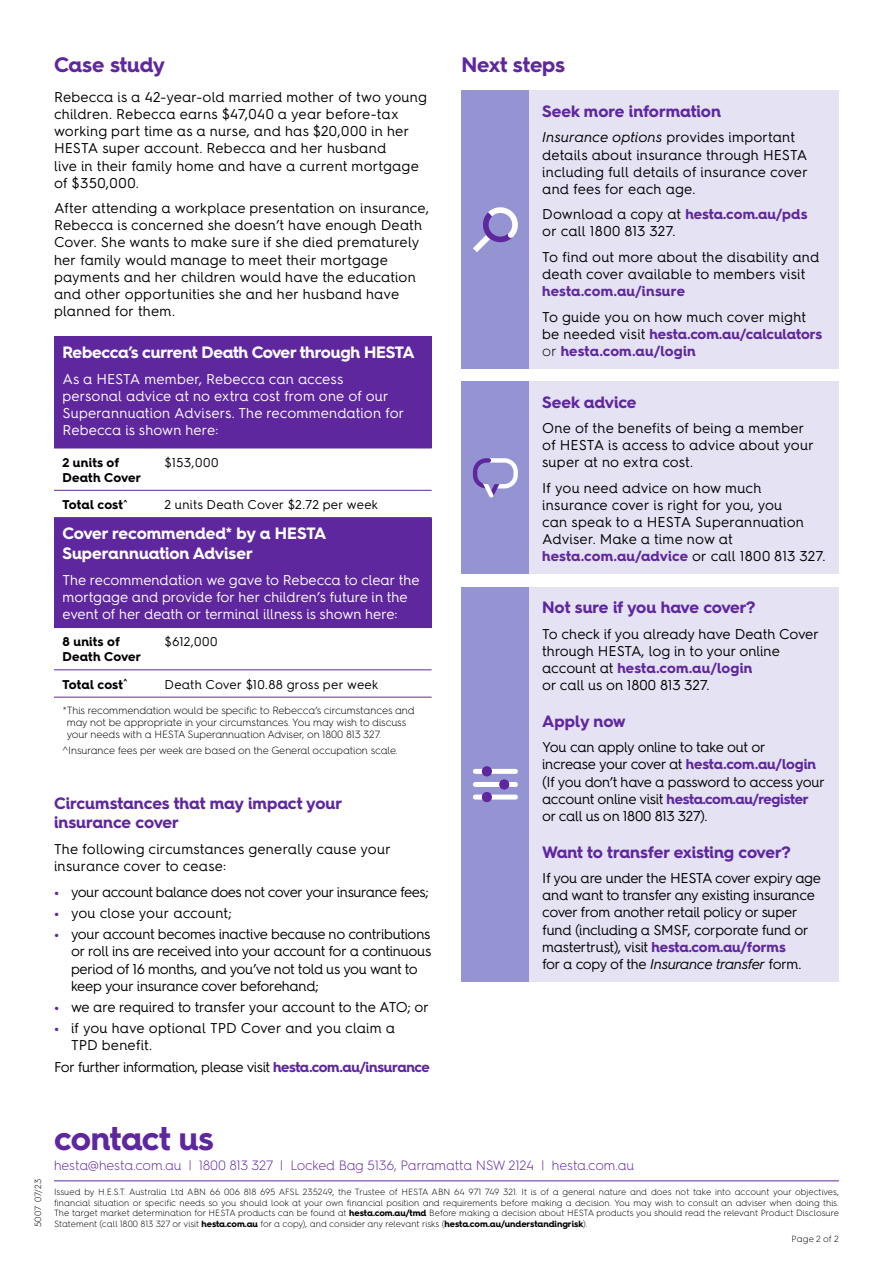
<style>
.page{position:relative;width:893px;height:1263px;background:#fff}
.page>*{position:absolute;margin:0;border:0;box-sizing:border-box;transform-origin:0 0}
.t1{font:700 33px "Hurme Geometric Sans 4";letter-spacing:-.015em;color:#5f279e}
.t2{font:700 21px "Hurme Geometric Sans 4";letter-spacing:-.01em;color:#5f279e}
.t3{font:700 16.5px/19.8px "Hurme Geometric Sans 4";letter-spacing:-.005em;color:#5f279e}
.t4{font:700 16.5px/19.8px "Hurme Geometric Sans 4";letter-spacing:-.015em;color:#fff}
.t5{font:14.25px/17.1px "Hurme Geometric Sans 4";letter-spacing:-.005em;color:#000}
.t6{font:14.25px/17.1px "Hurme Geometric Sans 4";letter-spacing:-.005em;color:#fff}
.t7{font:14.25px/17.1px "Hurme Geometric Sans 4";letter-spacing:-.03em;color:#000}
.t8{font:14.25px "Hurme Geometric Sans 4";letter-spacing:-.04em;color:#000}
.t9{font:700 14.25px "Hurme Geometric Sans 4";letter-spacing:.015em;color:#5f279e}
.t10{font:300 13.5px "Hurme Geometric Sans 4";letter-spacing:-.01em;color:#5f279e}
.t11{font:12.75px "Hurme Geometric Sans 4";letter-spacing:.015em;color:#000}
.t12{font:700 12.75px/15px "Hurme Geometric Sans 4";letter-spacing:.015em;color:#000}
.t13{font:300 10.5px/12px "Hurme Geometric Sans 4";letter-spacing:-.01em;color:#000}
.t14{font:300 9px/10.5px "Hurme Geometric Sans 4";color:#000;text-align:justify}
.s1{font-weight:700;color:#5f279e}
.s2{font-style:italic}
.s3{font-weight:300}
.s4{font-weight:700}
</style>
<div class="page">
<hr style="left:54px;top:1180px;width:785px;height:1px;background:#5f279e">
<div style="left:54px;top:336px;width:378px;height:112px;background:#5f279e"></div>
<div style="left:54px;top:518px;width:378px;height:109px;background:#5f279e"></div>
<hr style="left:54px;top:448px;width:102px;height:1px;background:#5f279e">
<hr style="left:156px;top:448px;width:276px;height:1px;background:#5f279e">
<hr style="left:54px;top:490px;width:102px;height:1px;background:#5f279e">
<hr style="left:156px;top:490px;width:276px;height:1px;background:#5f279e">
<hr style="left:54px;top:627px;width:102px;height:1px;background:#5f279e">
<hr style="left:156px;top:627px;width:276px;height:1px;background:#5f279e">
<hr style="left:54px;top:669px;width:102px;height:1px;background:#5f279e">
<hr style="left:156px;top:669px;width:276px;height:1px;background:#5f279e">
<hr style="left:54px;top:697px;width:102px;height:1px;background:#5f279e">
<hr style="left:156px;top:697px;width:276px;height:1px;background:#5f279e">
<hr style="left:54px;top:517px;width:102px;height:1px;background:#5f279e">
<hr style="left:156px;top:517px;width:276px;height:1px;background:#5f279e">
<div style="left:461px;top:91px;width:68px;height:278px;background:#9594d2"></div>
<div style="left:529px;top:91px;width:310px;height:278px;background:#e4e2f3"></div>
<svg style="left:473px;top:207px;width:45px;height:45px"></svg>
<div style="left:461px;top:382px;width:68px;height:192px;background:#9594d2"></div>
<div style="left:529px;top:382px;width:310px;height:192px;background:#e4e2f3"></div>
<svg style="left:473px;top:458px;width:45px;height:39px"></svg>
<div style="left:461px;top:587px;width:68px;height:394px;background:#9594d2"></div>
<div style="left:482px;top:766px;width:10px;height:10px;background:#5f279e;border-radius:50%"></div>
<div style="left:499px;top:779px;width:10px;height:10px;background:#5f279e;border-radius:50%"></div>
<div style="left:482px;top:792px;width:10px;height:10px;background:#5f279e;border-radius:50%"></div>
<svg style="left:473px;top:769px;width:9px;height:5px"></svg>
<svg style="left:491px;top:769px;width:27px;height:5px"></svg>
<svg style="left:473px;top:782px;width:27px;height:5px"></svg>
<svg style="left:509px;top:782px;width:9px;height:5px"></svg>
<svg style="left:491px;top:794px;width:27px;height:5px"></svg>
<svg style="left:473px;top:794px;width:9px;height:5px"></svg>
<div style="left:529px;top:587px;width:310px;height:394px;background:#e4e2f3"></div>
<h2 class="t2" style="left:54px;top:50px;width:113px">Case study</h2>
<p class="t5" style="left:54px;top:88px;width:375px">Rebecca is a 42-year-old married mother of two young children. Rebecca earns $47,040 a year before-tax working part time as a nurse, and has $20,000 in her HESTA super account. Rebecca and her husband<br>live in their family home and have a current mortgage of $350,000.</p>
<p class="t5" style="left:54px;top:199px;width:377px">After attending a workplace presentation on insurance, Rebecca is concerned she doesn’t have enough Death Cover. She wants to make sure if she died prematurely her family would manage to meet their mortgage payments and her children would have the education and other opportunities she and her husband have planned for them.</p>
<p class="t4" style="left:63px;top:342px;width:354px">Rebecca’s current Death Cover through HESTA</p>
<p class="t6" style="left:63px;top:370px;width:343px">As a HESTA member, Rebecca can access personal advice at no extra cost from one of our Superannuation Advisers. The recommendation for Rebecca is shown here:</p>
<p class="t12" style="left:63px;top:455px;width:80px">2 units of<br>Death Cover</p>
<p class="t11" style="left:165px;top:453px;width:55px">$153,000</p>
<p class="t12" style="left:63px;top:497px;width:66px">Total cost<sup>^</sup></p>
<p class="t11" style="left:165px;top:496px;width:215px">2 units Death Cover $2.72 per week</p>
<p class="t4" style="left:63px;top:523px;width:265px">Cover recommended* by a HESTA<br>Superannuation Adviser</p>
<p class="t6" style="left:63px;top:571px;width:359px">The recommendation we gave to Rebecca to clear the mortgage and provide for her children’s future in the event of her death or terminal illness is shown here:</p>
<p class="t12" style="left:63px;top:634px;width:80px">8 units of<br>Death Cover</p>
<p class="t11" style="left:165px;top:633px;width:55px">$612,000</p>
<p class="t12" style="left:63px;top:676px;width:66px">Total cost<sup>^</sup></p>
<p class="t11" style="left:165px;top:675px;width:215px">Death Cover $10.88 gross per week</p>
<p class="t13" style="left:67px;top:704px;width:350px;text-indent:-4px">*This recommendation would be specific to Rebecca’s circumstances and may not be appropriate in your circumstances. You may wish to discuss your needs with a HESTA Superannuation Adviser, on 1800 813 327.</p>
<p class="t13" style="left:63px;top:744px;width:337px">^Insurance fees per week are based on the General occupation scale.</p>
<p class="t3" style="left:54px;top:793px;width:290px">Circumstances that may impact your insurance cover</p>
<p class="t5" style="left:54px;top:840px;width:338px">The following circumstances generally cause your insurance cover to cease:</p>
<p class="t8" style="left:54px;top:882px;width:376px"><span class="s1">•</span> your account balance does not cover your insurance fees;</p>
<p class="t5" style="left:54px;top:904px;width:180px"><span class="s1">•</span> you close your account;</p>
<p class="t7" style="left:71px;top:925px;width:362px;text-indent:-17px"><span class="s1">•</span> your account becomes inactive because no contributions or roll ins are received into your account for a continuous period of 16 months, and you’ve not told us you want to keep your insurance cover beforehand;</p>
<p class="t5" style="left:54px;top:998px;width:376px"><span class="s1">•</span> we are required to transfer your account to the ATO; or</p>
<p class="t5" style="left:71px;top:1019px;width:326px;text-indent:-17px"><span class="s1">•</span> if you have optional TPD Cover and you claim a<br>TPD benefit.</p>
<p class="t7" style="left:54px;top:1058px;width:377px">For further information, please visit <span class="s1">hesta.com.au/insurance</span></p>
<h2 class="t2" style="left:461px;top:50px;width:105px">Next steps</h2>
<p class="t3" style="left:542px;top:101px;width:180px">Seek more information</p>
<p class="t5" style="left:542px;top:128px;width:267px"><span class="s2">Insurance options</span> provides important details about insurance through HESTA including full details of insurance cover and fees for each age.</p>
<p class="t5" style="left:542px;top:205px;width:267px">Download a copy at <span class="s1">hesta.com.au/pds </span>or call 1800 813 327.</p>
<p class="t5" style="left:542px;top:248px;width:279px">To find out more about the disability and death cover available to members visit</p>
<p class="t9" style="left:542px;top:281px;width:144px">hesta.com.au/insure</p>
<p class="t5" style="left:542px;top:308px;width:281px">To guide you on how much cover might be needed visit <span class="s1">hesta.com.au/calculators </span><span class="s3">or</span> <span class="s1">hesta.com.au/login</span></p>
<p class="t3" style="left:542px;top:392px;width:96px">Seek advice</p>
<p class="t5" style="left:542px;top:419px;width:273px">One of the benefits of being a member of HESTA is access to advice about your super at no extra cost.</p>
<p class="t5" style="left:542px;top:479px;width:285px">If you need advice on how much insurance cover is right for you, you<br>can speak to a HESTA Superannuation Adviser. Make a time now at <span class="s1">hesta.com.au/advice</span> or call 1800 813 327.</p>
<p class="t3" style="left:542px;top:597px;width:215px">Not sure if you have cover?</p>
<p class="t5" style="left:542px;top:625px;width:278px">To check if you already have Death Cover through HESTA, log in to your online account at <span class="s1">hesta.com.au/login<br></span>or call us on 1800 813 327.</p>
<p class="t3" style="left:542px;top:711px;width:85px">Apply now</p>
<p class="t5" style="left:542px;top:738px;width:284px">You can apply online to take out or<br>increase your cover at <span class="s1">hesta.com.au/login </span>(If you don’t have a password to access your account online visit <span class="s1">hesta.com.au/register </span>or call us on 1800 813 327).</p>
<p class="t3" style="left:542px;top:842px;width:250px">Want to transfer existing cover?</p>
<p class="t5" style="left:542px;top:869px;width:280px">If you are under the HESTA cover expiry age and want to transfer any existing insurance cover from another retail policy or super fund (including a SMSF, corporate fund or mastertrust), visit <span class="s1">hesta.com.au/forms<br></span>for a copy of the <span class="s2">Insurance transfer</span> form.</p>
<p class="t14" style="left:33px;top:1227px;width:49px;rotate:-90deg">5007 07/23</p>
<h1 class="t1" style="left:54px;top:1115px;width:161px">contact us</h1>
<p class="t10" style="left:54px;top:1156px;width:582px">hesta@hesta.com.au | 1800 813 327 | Locked Bag 5136, Parramatta NSW 2124 | hesta.com.au</p>
<p class="t14" style="left:54px;top:1187px;width:786px">Issued by H.E.S.T. Australia Ltd ABN 66 006 818 695 AFSL 235249, the Trustee of HESTA ABN 64 971 749 321. It is of a general nature and does not take into account your objectives, financial situation or specific needs so you should look at your own financial position and requirements before making a decision. You may wish to consult an adviser when doing this.<br>The target market determination for HESTA products can be found at <span class="s4">hesta.com.au/tmd</span> Before making a decision about HESTA products you should read the relevant Product Disclosure Statement (call 1800 813 327 or visit <span class="s4">hesta.com.au</span> for a copy), and consider any relevant risks (<span class="s4">hesta.com.au/understandingrisk</span>).</p>
<p class="t14" style="left:791px;top:1233px;width:49px">Page 2 of 2</p>
</div>
